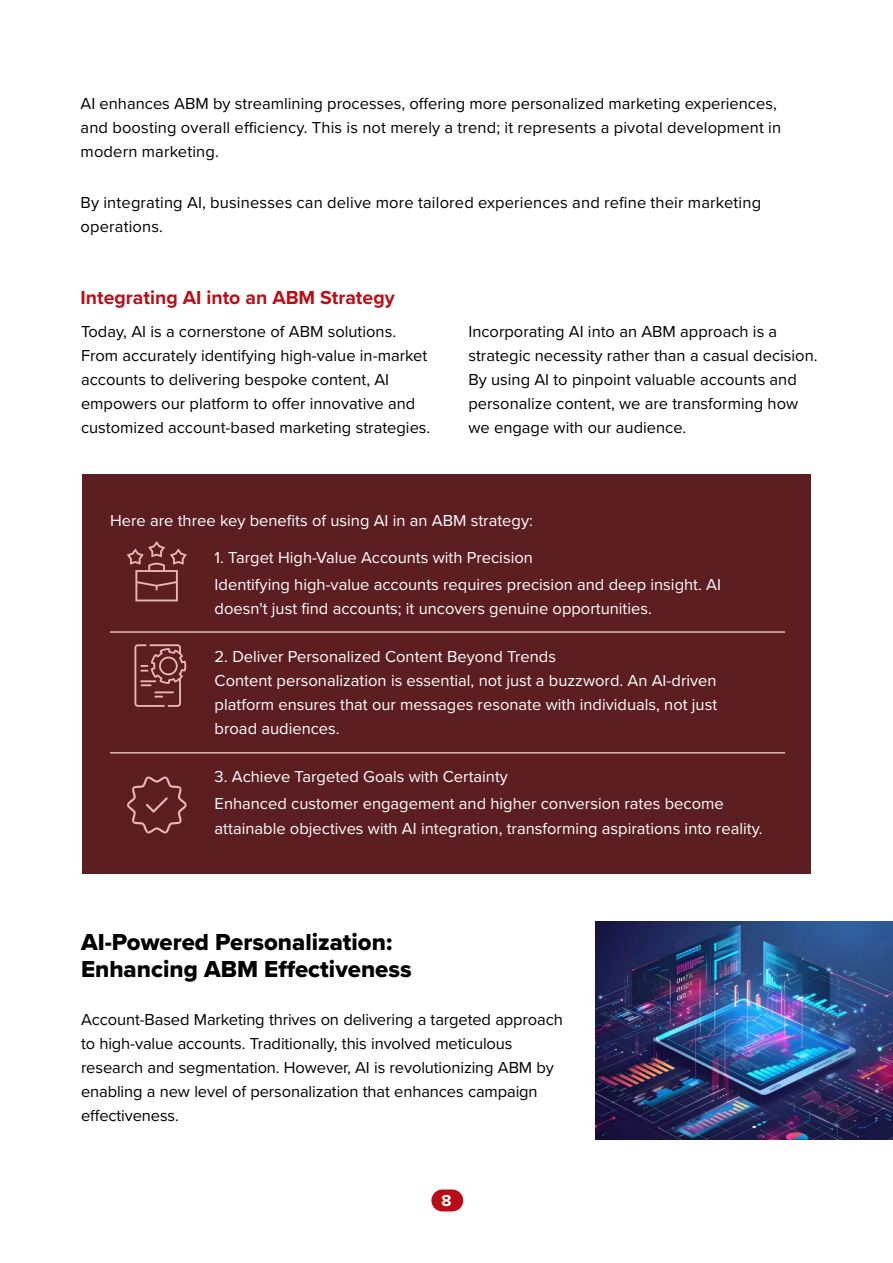
<style>
.page{position:relative;width:893px;height:1263px;background:#fff}
.page>*{position:absolute;margin:0;border:0;box-sizing:border-box;transform-origin:0 0}
.t1{font:24px/27px "Proxima Nova Extrabld";color:#000}
.t2{font:700 19.5px "Proxima Nova";color:#b90e18}
.t3{font:16.5px/24px "Proxima Nova";color:#000}
.t4{font:16.5px/24px "Proxima Nova";color:#fff}
.t5{font:700 16.5px "Proxima Nova";color:#fff}
</style>
<div class="page">
<img style="left:595px;top:922px;width:298px;height:217px">
<div style="left:82px;top:475px;width:729px;height:399px;background:#5d1e22"></div>
<hr style="left:110px;top:631px;width:675px;height:2px;background:#e8b7b9">
<hr style="left:110px;top:752px;width:675px;height:1px;background:#e8b7b9">
<svg style="left:127px;top:541px;width:60px;height:60px"></svg>
<svg style="left:134px;top:644px;width:52px;height:63px"></svg>
<svg style="left:127px;top:776px;width:60px;height:57px"></svg>
<div style="left:431px;top:1189px;width:32px;height:22px;background:#b90e18;border-radius:11px"></div>
<p class="t3" style="left:81px;top:92px;width:702px">AI enhances ABM by streamlining processes, offering more personalized marketing experiences, and boosting overall efficiency. This is not merely a trend; it represents a pivotal development in modern marketing.</p>
<p class="t3" style="left:81px;top:191px;width:682px">By integrating AI, businesses can delive more tailored experiences and refine their marketing operations.</p>
<p class="t2" style="left:81px;top:290px;width:316px">Integrating AI into an ABM Strategy</p>
<p class="t3" style="left:81px;top:321px;width:351px">Today, AI is a cornerstone of ABM solutions.<br>From accurately identifying high-value in-market accounts to delivering bespoke content, AI empowers our platform to offer innovative and customized account-based marketing strategies.</p>
<p class="t3" style="left:468px;top:321px;width:351px">Incorporating AI into an ABM approach is a strategic necessity rather than a casual decision.<br>By using AI to pinpoint valuable accounts and personalize content, we are transforming how we engage with our audience.</p>
<p class="t4" style="left:110px;top:510px;width:424px">Here are three key benefits of using AI in an ABM strategy:</p>
<p class="t4" style="left:215px;top:545px;width:508px;line-height:27px">1. Target High-Value Accounts with Precision<br>Identifying high-value accounts requires precision and deep insight. AI</p>
<p class="t4" style="left:215px;top:598px;width:439px">doesn't just find accounts; it uncovers genuine opportunities.</p>
<p class="t4" style="left:215px;top:646px;width:504px">2. Deliver Personalized Content Beyond Trends<br>Content personalization is essential, not just a buzzword. An AI-driven platform ensures that our messages resonate with individuals, not just broad audiences.</p>
<p class="t4" style="left:215px;top:764px;width:511px;line-height:27px">3. Achieve Targeted Goals with Certainty<br>Enhanced customer engagement and higher conversion rates become</p>
<p class="t4" style="left:215px;top:817px;width:549px">attainable objectives with AI integration, transforming aspirations into reality.</p>
<h1 class="t1" style="left:81px;top:930px;width:332px">AI-Powered Personalization:<br>Enhancing ABM Effectiveness</h1>
<p class="t3" style="left:81px;top:1009px;width:483px">Account-Based Marketing thrives on delivering a targeted approach to high-value accounts. Traditionally, this involved meticulous research and segmentation. However, AI is revolutionizing ABM by enabling a new level of personalization that enhances campaign effectiveness.</p>
<p class="t5" style="left:441px;top:1193px;width:11px">8</p>
</div>
